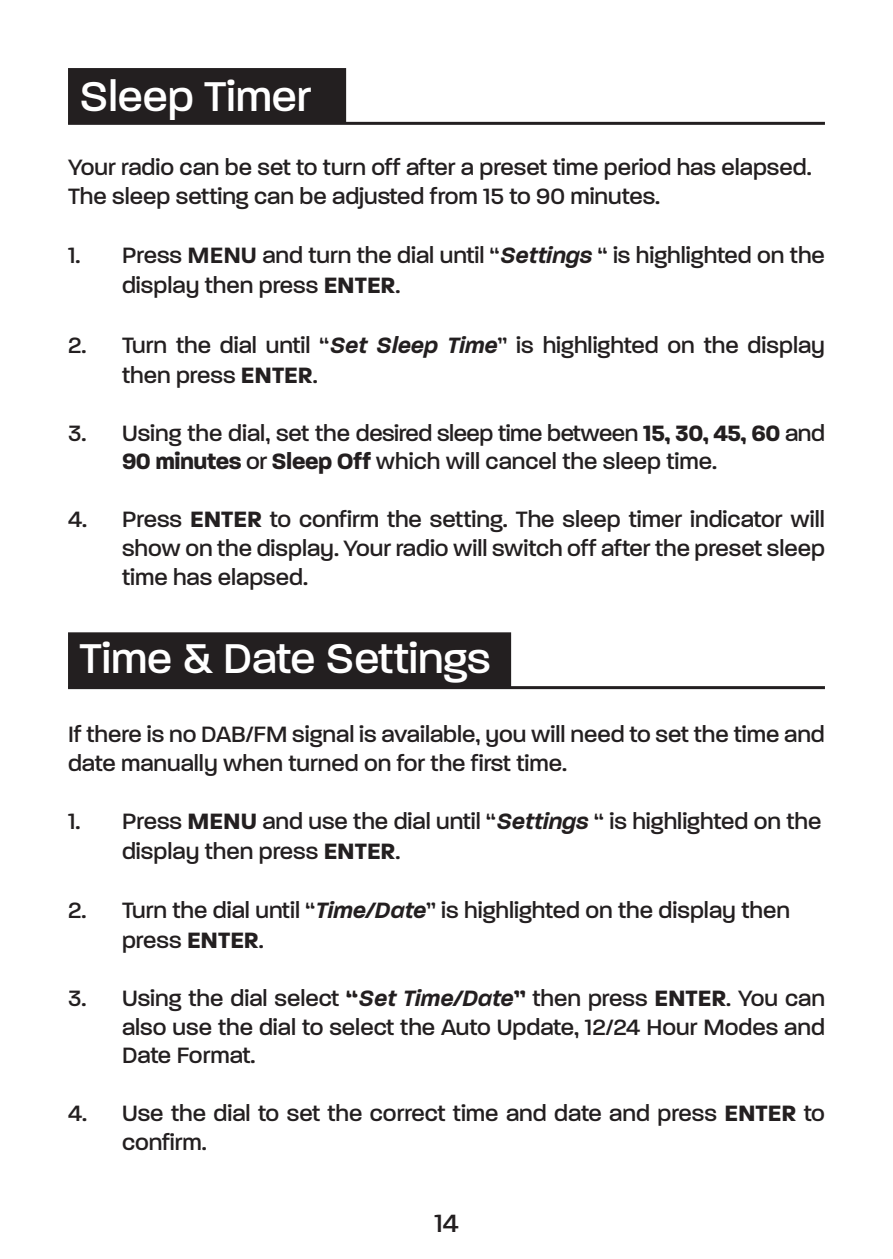
<style>
.page{position:relative;width:893px;height:1259px;background:#fff}
.page>*{position:absolute;margin:0;border:0;box-sizing:border-box;transform-origin:0 0}
.t1{font:500 45px "Paralucent";color:#fff}
.t2{font:500 27px "Paralucent";color:#231f20}
.t3{font:500 24px/28.8px "Paralucent";color:#231f20}
.s1{font-weight:600}
.s2{font-weight:600;font-style:italic}
.s3{font-weight:700}
</style>
<div class="page">
<div style="left:70px;top:70px;width:275px;height:52px;background:#231f20"></div>
<div style="left:68px;top:68px;width:278px;height:56px;border:3px solid #231f20"></div>
<hr style="left:68px;top:122px;width:757px;height:3px;background:#231f20">
<div style="left:70px;top:634px;width:440px;height:52px;background:#231f20"></div>
<div style="left:68px;top:632px;width:443px;height:56px;border:3px solid #231f20"></div>
<hr style="left:68px;top:686px;width:757px;height:3px;background:#231f20">
<p class="t1" style="left:80px;top:70px;width:233px">Sleep Timer</p>
<p class="t3" style="left:68px;top:153px;width:745px">Your radio can be set to turn off after a preset time period has elapsed.</p>
<p class="t3" style="left:68px;top:182px;width:594px">The sleep setting can be adjusted from 15 to 90 minutes.</p>
<p class="t3" style="left:122px;top:240px;width:704px;line-height:30px;text-indent:-54px">1. Press <span class="s1">MENU</span> and turn the dial until “<span class="s2">Settings</span> “ is highlighted on the display then press <span class="s3">ENTER</span>.</p>
<p class="t3" style="left:122px;top:330px;width:704px;line-height:30px;text-indent:-54px">2. Turn the dial until “<span class="s2">Set Sleep Time</span>” is highlighted on the display then press <span class="s3">ENTER</span>.</p>
<p class="t3" style="left:122px;top:418px;width:704px;text-indent:-54px">3. Using the dial, set the desired sleep time between <span class="s3">15, 30, 45, 60</span> and<br><span class="s3">90 minutes</span> or <span class="s3">Sleep Off</span> which will cancel the sleep time.</p>
<p class="t3" style="left:122px;top:505px;width:704px;text-align:justify;text-indent:-54px">4. Press <span class="s3">ENTER</span> to confirm the setting. The sleep timer indicator will show on the display. Your radio will switch off after the preset sleep time has elapsed.</p>
<p class="t1" style="left:80px;top:632px;width:413px">Time &amp; Date Settings</p>
<p class="t3" style="left:68px;top:719px;width:758px">If there is no DAB/FM signal is available, you will need to set the time and date manually when turned on for the first time.</p>
<p class="t3" style="left:122px;top:806px;width:701px;line-height:30px;text-indent:-54px">1. Press <span class="s3">MENU</span> and use the dial until “<span class="s2">Settings</span> “ is highlighted on the display then press <span class="s3">ENTER</span>.</p>
<p class="t3" style="left:122px;top:895px;width:669px;line-height:30px;text-indent:-54px">2. Turn the dial until “<span class="s2">Time/Date</span>” is highlighted on the display then press <span class="s3">ENTER</span>.</p>
<p class="t3" style="left:122px;top:983px;width:704px;text-align:justify;text-indent:-54px">3. Using the dial select <span class="s3">“</span><span class="s2">Set Time/Date</span><span class="s3">”</span> then press <span class="s3">ENTER</span>. You can also use the dial to select the Auto Update, 12/24 Hour Modes and Date Format.</p>
<p class="t3" style="left:122px;top:1099px;width:704px;text-indent:-54px">4. Use the dial to set the correct time and date and press <span class="s3">ENTER</span> to confirm.</p>
<p class="t2" style="left:434px;top:1207px;width:26px">14</p>
</div>
